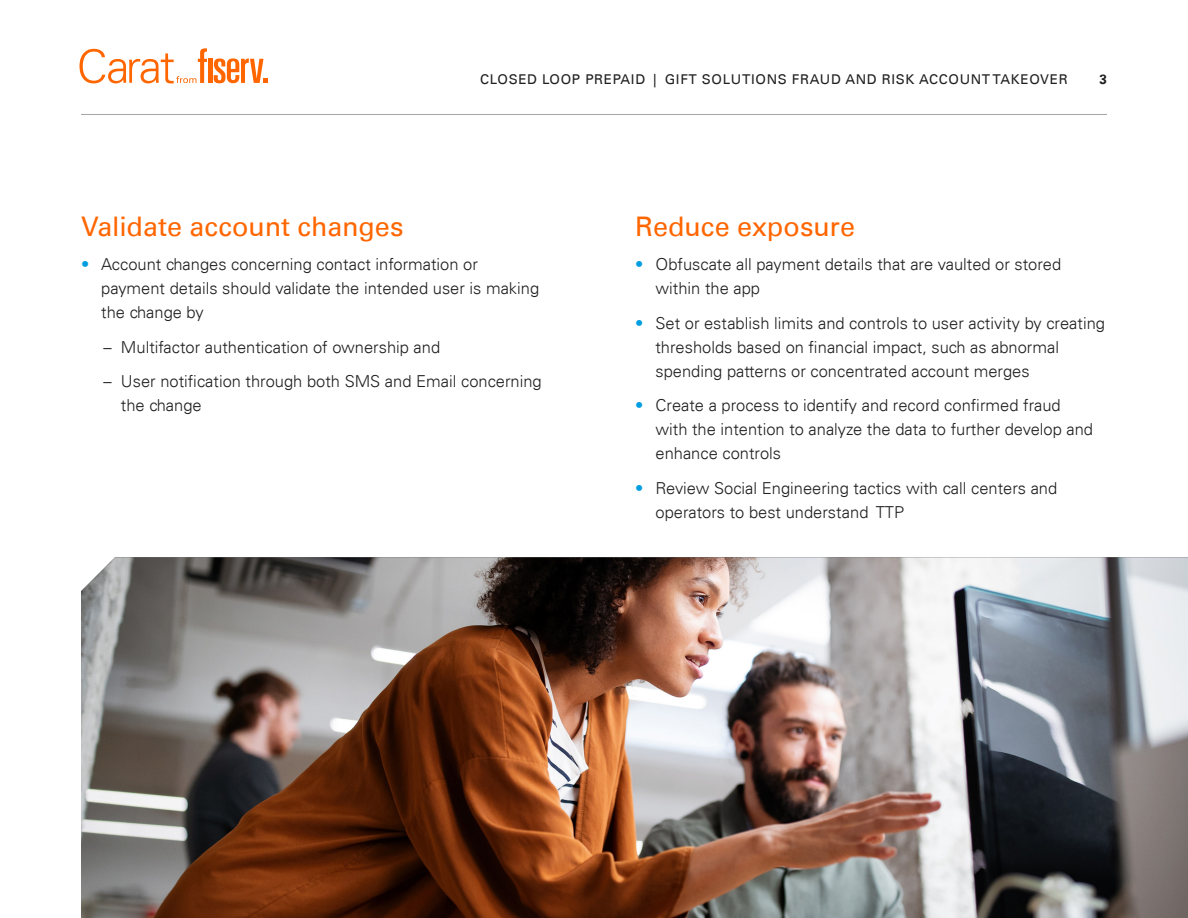
<style>
.page{position:relative;width:1188px;height:918px;background:#fff}
.page>*{position:absolute;margin:0;border:0;box-sizing:border-box;transform-origin:0 0}
.Heading_1{font:27px "Univers For Fiserv 55";letter-spacing:-.005em;color:#f60}
.Body{font:300 16.5px/24px "Univers For Fiserv 45";color:#202020}
.Header_Text{font:13.5px "Univers For Fiserv 55";letter-spacing:.05em;color:#202020}
.Header_Text-2{font:700 13.5px "Univers For Fiserv 65";color:#202020}
.s1{color:#009ee0}
</style>
<div class="page">
<img style="left:81px;top:557px;width:1107px;height:361px">
<hr style="left:81px;top:114px;width:1026px;height:1px;background:#a5a5a5">
<hr style="left:208px;top:59px;width:4px;height:24px;background:#f60">
<svg style="left:214px;top:58px;width:54px;height:25px"></svg>
<svg style="left:80px;top:48px;width:127px;height:35px"></svg>
<p class="Header_Text" style="left:480px;top:71px;width:589px">CLOSED LOOP PREPAID | GIFT SOLUTIONS FRAUD AND RISK ACCOUNT TAKEOVER</p>
<p class="Header_Text-2" style="left:1099px;top:71px;width:9px">3</p>
<p class="Heading_1" style="left:81px;top:210px;width:324px">Validate account changes</p>
<p class="Body" style="left:101px;top:252px;width:439px;text-indent:-20px"><span class="s1">•</span> Account changes concerning contact information or payment details should validate the intended user is making the change by</p>
<p class="Body" style="left:104px;top:335px;width:338px">– Multifactor authentication of ownership and</p>
<p class="Body" style="left:121px;top:370px;width:422px;text-indent:-17px">– User notification through both SMS and Email concerning the change</p>
<p class="Heading_1" style="left:635px;top:210px;width:221px">Reduce exposure</p>
<p class="Body" style="left:656px;top:252px;width:407px;text-indent:-20px"><span class="s1">•</span> Obfuscate all payment details that are vaulted or stored within the app</p>
<p class="Body" style="left:656px;top:311px;width:451px;text-indent:-20px"><span class="s1">•</span> Set or establish limits and controls to user activity by creating thresholds based on financial impact, such as abnormal spending patterns or concentrated account merges</p>
<p class="Body" style="left:656px;top:394px;width:439px;text-indent:-20px"><span class="s1">•</span> Create a process to identify and record confirmed fraud with the intention to analyze the data to further develop and enhance controls</p>
<p class="Body" style="left:656px;top:476px;width:403px;text-indent:-20px"><span class="s1">•</span> Review Social Engineering tactics with call centers and operators to best understand TTP</p>
</div>
